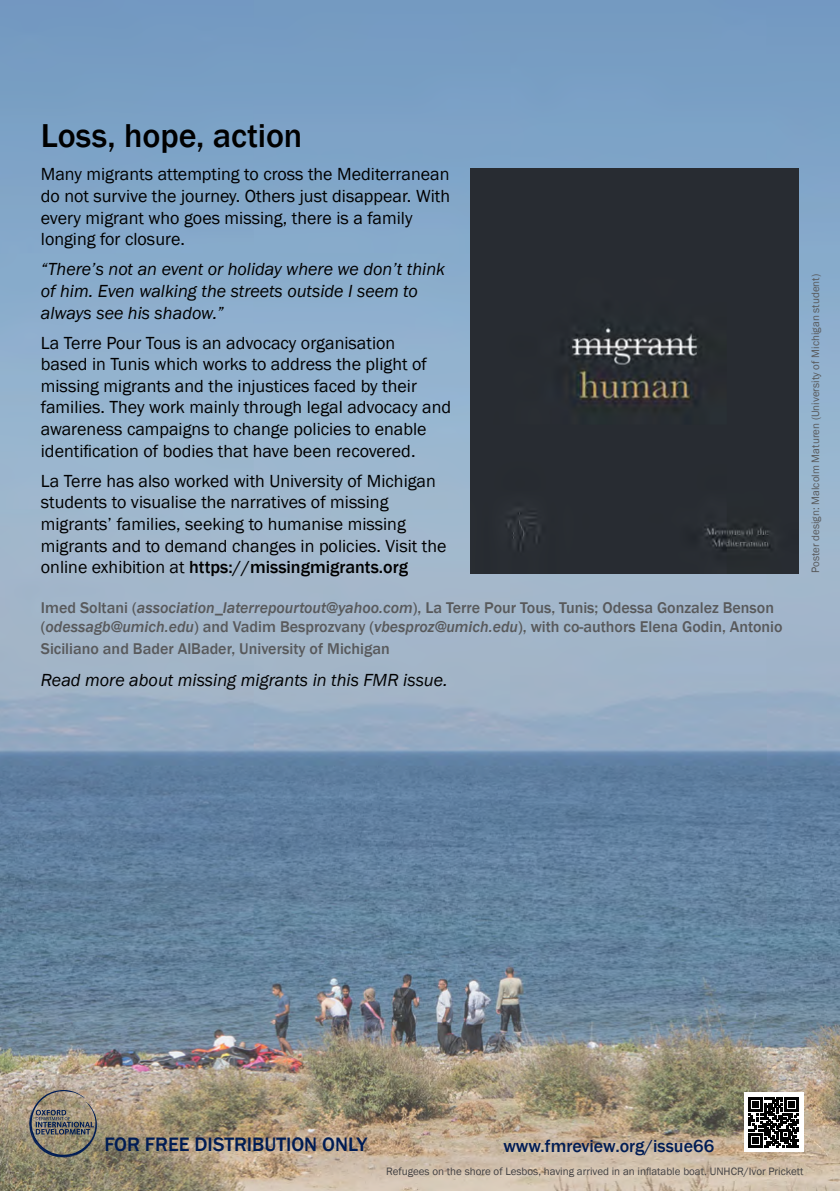
<style>
.page{position:relative;width:840px;height:1191px;background:#fff}
.page>*{position:absolute;margin:0;border:0;box-sizing:border-box;transform-origin:0 0}
.t1{font:500 34px "Franklin Gothic";letter-spacing:-.005em;color:#000}
.t2{font:500 20px "Franklin Gothic";color:#001c54}
.t3{font:18px/21.6px "Franklin Gothic";color:#000}
.t4{font:italic 18px/21.6px "Franklin Gothic";color:#000}
.t5{font:500 18px "Franklin Gothic";color:#001c54}
.t6{font:500 16px/19.2px "Franklin Gothic";color:#58595b}
.t7{font:11px "Franklin Gothic";color:#414042}
.t8{font:11px "Franklin Gothic";color:#58595b}
.s1{font-weight:500}
.s2{font-style:italic}
</style>
<div class="page">
<img style="left:0;top:0;width:839px;height:1191px">
<svg style="left:29px;top:1090px;width:68px;height:68px;background:#868073"></svg>
<div style="left:743px;top:1092px;width:60px;height:60px;background:#fff"></div>
<svg style="left:748px;top:1097px;width:50px;height:50px"></svg>
<div style="left:470px;top:169px;width:327px;height:404px;background:#282c32"></div>
<h1 class="t1" style="left:41px;top:115px;width:263px">Loss, hope, action</h1>
<p class="t3" style="left:41px;top:164px;width:410px">Many migrants attempting to cross the Mediterranean do not survive the journey. Others just disappear. With every migrant who goes missing, there is a family longing for closure.</p>
<p class="t4" style="left:41px;top:259px;width:405px">“There’s not an event or holiday where we don’t think of him. Even walking the streets outside I seem to always see his shadow.”</p>
<p class="t3" style="left:41px;top:332px;width:411px">La Terre Pour Tous is an advocacy organisation<br>based in Tunis which works to address the plight of missing migrants and the injustices faced by their families. They work mainly through legal advocacy and awareness campaigns to change policies to enable identification of bodies that have been recovered.</p>
<p class="t3" style="left:41px;top:470px;width:407px">La Terre has also worked with University of Michigan students to visualise the narratives of missing migrants’ families, seeking to humanise missing migrants and to demand changes in policies. Visit the online exhibition at <span class="s1">https://missingmigrants.org</span></p>
<p class="t6" style="left:41px;top:598px;width:742px">Imed Soltani (<span class="s2">association_laterrepourtout@yahoo.com</span>), La Terre Pour Tous, Tunis; Odessa Gonzalez Benson (<span class="s2">odessagb@umich.edu</span>) and Vadim Besprozvany (<span class="s2">vbesproz@umich.edu</span>), with co-authors Elena Godin, Antonio</p>
<p class="t6" style="left:41px;top:639px;width:350px">Siciliano and Bader AlBader, University of Michigan</p>
<p class="t4" style="left:41px;top:670px;width:408px">Read more about missing migrants in this FMR issue.</p>
<p class="t8" style="left:808px;top:573px;width:300px;rotate:-90deg">Poster design: Malcolm Maturen (University of Michigan student)</p>
<p class="t2" style="left:104px;top:1132px;width:264px">FOR FREE DISTRIBUTION ONLY</p>
<p class="t5" style="left:503px;top:1134px;width:212px">www.fmreview.org/issue66</p>
<p class="t7" style="left:386px;top:1164px;width:419px">Refugees on the shore of Lesbos, having arrived in an inflatable boat. UNHCR/Ivor Prickett</p>
</div>
